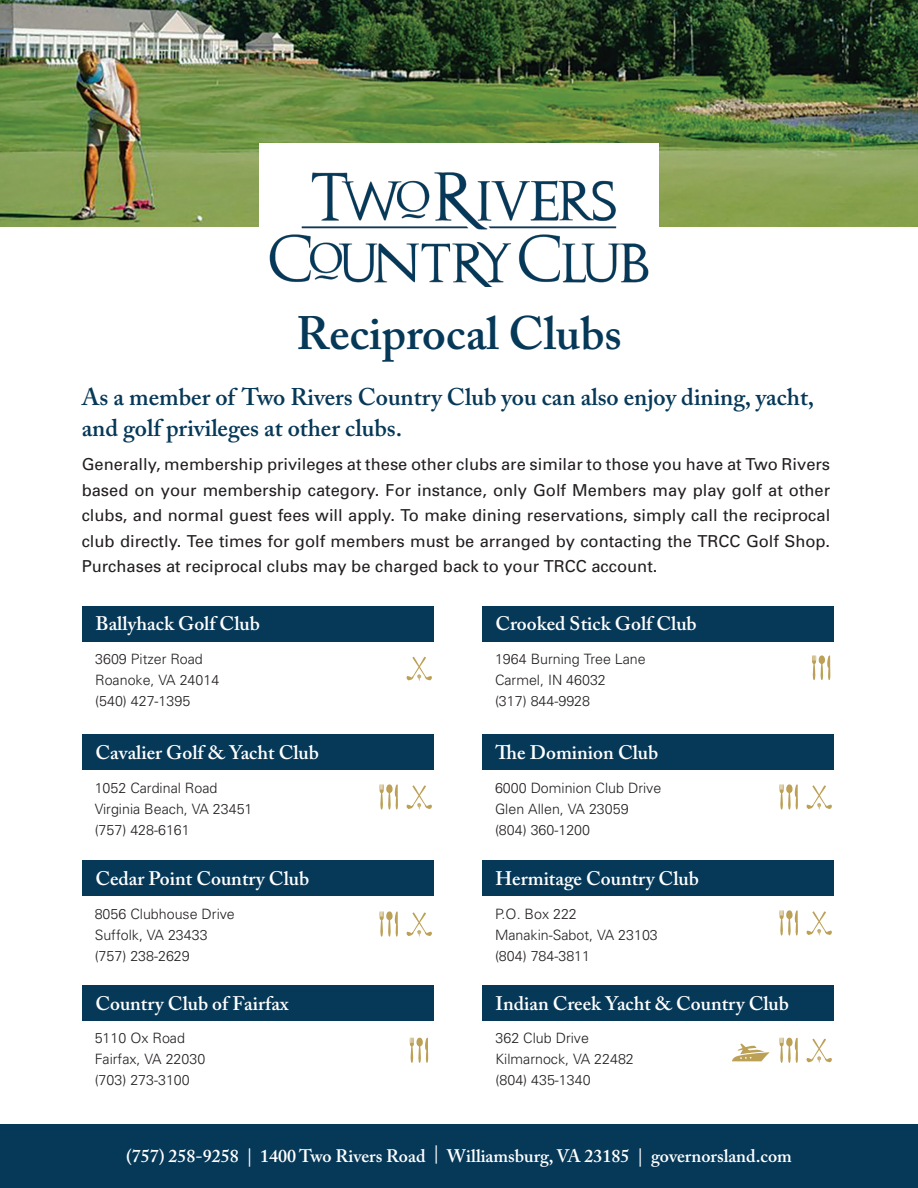
<style>
.page{position:relative;width:918px;height:1188px;background:#fff}
.page>*{position:absolute;margin:0;border:0;box-sizing:border-box;transform-origin:0 0}
.t1{font:600 46.5px "Adobe Caslon Pro";color:#063858}
.t2{font:600 24px/31.5px "Adobe Caslon Pro";color:#063858}
.t3{font:600 19.5px "Adobe Caslon Pro";color:#fff}
.t4{font:600 18px "Adobe Caslon Pro";color:#fff}
.t5{font:16.5px/25.5px "Univers";color:#231f20;text-align:justify}
.Club_Copy{font:300 14.25px/21px "Univers";color:#231f20}
</style>
<div class="page">
<div style="left:82px;top:606px;width:351px;height:35px;background:#063858"></div>
<div style="left:82px;top:735px;width:351px;height:35px;background:#063858"></div>
<div style="left:82px;top:861px;width:351px;height:35px;background:#063858"></div>
<div style="left:82px;top:985px;width:351px;height:35px;background:#063858"></div>
<div style="left:482px;top:606px;width:352px;height:35px;background:#063858"></div>
<div style="left:482px;top:735px;width:352px;height:35px;background:#063858"></div>
<div style="left:482px;top:861px;width:352px;height:35px;background:#063858"></div>
<div style="left:482px;top:985px;width:352px;height:35px;background:#063858"></div>
<img style="left:0;top:0;width:918px;height:226px">
<div style="left:259px;top:144px;width:400px;height:159px;background:#fff"></div>
<img style="left:256px;top:169px;width:406px;height:117px">
<div style="left:0;top:1124px;width:918px;height:64px;background:#063858"></div>
<svg style="left:732px;top:1044px;width:37px;height:17px"></svg>
<svg style="left:812px;top:655px;width:19px;height:25px"></svg>
<svg style="left:406px;top:657px;width:26px;height:24px"></svg>
<svg style="left:379px;top:784px;width:19px;height:26px"></svg>
<svg style="left:406px;top:785px;width:26px;height:25px"></svg>
<svg style="left:379px;top:911px;width:19px;height:26px"></svg>
<svg style="left:406px;top:912px;width:26px;height:25px"></svg>
<svg style="left:779px;top:784px;width:19px;height:26px"></svg>
<svg style="left:806px;top:785px;width:26px;height:25px"></svg>
<svg style="left:779px;top:910px;width:19px;height:26px"></svg>
<svg style="left:806px;top:911px;width:26px;height:25px"></svg>
<svg style="left:779px;top:1037px;width:19px;height:26px"></svg>
<svg style="left:806px;top:1039px;width:26px;height:24px"></svg>
<svg style="left:409px;top:1037px;width:20px;height:26px"></svg>
<p class="t1" style="left:296px;top:306px;width:327px">Reciprocal Clubs</p>
<p class="t2" style="left:82px;top:381px;width:734px">As a member of Two Rivers Country Club you can also enjoy dining, yacht, and golf privileges at other clubs.</p>
<p class="t5" style="left:82px;top:451px;width:750px">Generally, membership privileges at these other clubs are similar to those you have at Two Rivers based on your membership category. For instance, only Golf Members may play golf at other clubs, and normal guest fees will apply. To make dining reservations, simply call the reciprocal club directly. Tee times for golf members must be arranged by contacting the TRCC Golf Shop.<br>Purchases at reciprocal clubs may be charged back to your TRCC account.</p>
<p class="t3" style="left:95px;top:612px;width:166px">Ballyhack Golf Club</p>
<p class="t3" style="left:496px;top:612px;width:203px">Crooked Stick Golf Club</p>
<p class="Club_Copy" style="left:95px;top:648px;width:126px">3609 Pitzer Road<br>Roanoke, VA 24014</p>
<p class="Club_Copy" style="left:95px;top:690px;width:97px">(540) 427-1395</p>
<p class="Club_Copy" style="left:495px;top:648px;width:152px">1964 Burning Tree Lane<br>Carmel, IN 46032</p>
<p class="Club_Copy" style="left:495px;top:690px;width:97px">(317) 844-9928</p>
<p class="t3" style="left:95px;top:741px;width:225px">Cavalier Golf &amp; Yacht Club</p>
<p class="t3" style="left:496px;top:741px;width:164px">The Dominion Club</p>
<p class="Club_Copy" style="left:95px;top:777px;width:159px">1052 Cardinal Road<br>Virginia Beach, VA 23451</p>
<p class="Club_Copy" style="left:95px;top:819px;width:97px">(757) 428-6161</p>
<p class="Club_Copy" style="left:495px;top:777px;width:168px">6000 Dominion Club Drive<br>Glen Allen, VA 23059</p>
<p class="Club_Copy" style="left:495px;top:819px;width:97px">(804) 360-1200</p>
<p class="t3" style="left:95px;top:867px;width:215px">Cedar Point Country Club</p>
<p class="t3" style="left:496px;top:867px;width:205px">Hermitage Country Club</p>
<p class="Club_Copy" style="left:95px;top:903px;width:142px">8056 Clubhouse Drive<br>Suffolk, VA 23433</p>
<p class="Club_Copy" style="left:95px;top:945px;width:97px">(757) 238-2629</p>
<p class="Club_Copy" style="left:495px;top:903px;width:83px">P.O. Box 222</p>
<p class="Club_Copy" style="left:495px;top:924px;width:164px">Manakin-Sabot, VA 23103</p>
<p class="Club_Copy" style="left:495px;top:945px;width:97px">(804) 784-3811</p>
<p class="t3" style="left:95px;top:991px;width:194px">Country Club of Fairfax</p>
<p class="t3" style="left:496px;top:991px;width:295px">Indian Creek Yacht &amp; Country Club</p>
<p class="Club_Copy" style="left:95px;top:1027px;width:112px">5110 Ox Road<br>Fairfax, VA 22030</p>
<p class="Club_Copy" style="left:95px;top:1069px;width:97px">(703) 273-3100</p>
<p class="Club_Copy" style="left:496px;top:1027px;width:140px">362 Club Drive<br>Kilmarnock, VA 22482</p>
<p class="Club_Copy" style="left:496px;top:1069px;width:97px">(804) 435-1340</p>
<p class="t4" style="left:126px;top:1145px;width:667px">(757) 258-9258 | 1400 Two Rivers Road | Williamsburg, VA 23185 | governorsland.com</p>
</div>
